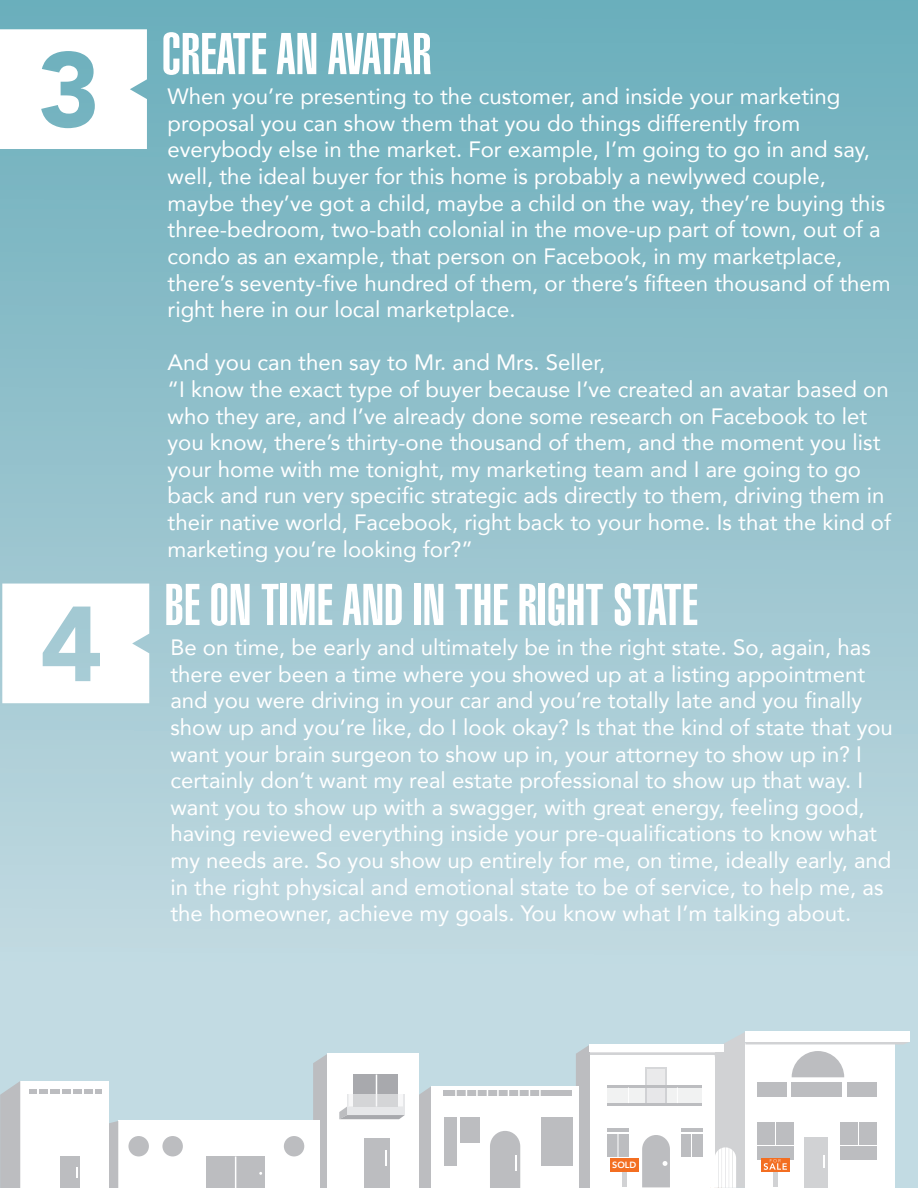
<style>
.page{position:relative;width:918px;height:1188px;background:#fff}
.page>*{position:absolute;margin:0;border:0;box-sizing:border-box;transform-origin:0 0}
.t1{font:900 extra-condensed 57.9px "Helvetica";color:#fff}
.t2{font:22.2px/26.5px "Avenir";color:#fff}
.t3{font:800 9px "Avenir";color:#fff}
</style>
<div class="page">
<div style="left:0;top:0;width:918px;height:1188px;background:linear-gradient(to bottom,#6daebb,#d0e1e8)"></div>
<svg style="left:0;top:29px;width:147px;height:120px"></svg>
<svg style="left:2px;top:584px;width:147px;height:119px"></svg>
<svg style="left:419px;top:1086px;width:12px;height:102px"></svg>
<div style="left:431px;top:1086px;width:148px;height:102px;background:#fff"></div>
<div style="left:445px;top:1117px;width:12px;height:48px;background:#bcbdc0"></div>
<div style="left:541px;top:1117px;width:32px;height:48px;background:#bcbdc0"></div>
<div style="left:460px;top:1117px;width:20px;height:25px;background:#bcbdc0"></div>
<div style="left:444px;top:1091px;width:128px;height:5px;background:#bcbdc0"></div>
<svg style="left:455px;top:1090px;width:2px;height:6px"></svg>
<svg style="left:476px;top:1090px;width:2px;height:6px"></svg>
<svg style="left:497px;top:1090px;width:2px;height:6px"></svg>
<svg style="left:518px;top:1090px;width:2px;height:6px"></svg>
<svg style="left:539px;top:1090px;width:2px;height:6px"></svg>
<svg style="left:490px;top:1131px;width:30px;height:57px;background:#c0c1c4"></svg>
<svg style="left:313px;top:1054px;width:14px;height:134px"></svg>
<div style="left:327px;top:1054px;width:92px;height:134px;background:#fff"></div>
<div style="left:364px;top:1138px;width:26px;height:50px;background:#bcbdc0"></div>
<div style="left:353px;top:1075px;width:45px;height:32px;background:#a8a9ad"></div>
<hr style="left:376px;top:1075px;width:1px;height:32px;background:#fff">
<svg style="left:339px;top:1094px;width:66px;height:25px"></svg>
<svg style="left:386px;top:1150px;width:1px;height:15px"></svg>
<div style="left:118px;top:1121px;width:201px;height:67px;background:#fff"></div>
<svg style="left:109px;top:1121px;width:9px;height:67px"></svg>
<div style="left:206px;top:1156px;width:59px;height:32px;background:#bcbdc0"></div>
<hr style="left:235px;top:1156px;width:1px;height:32px;background:#fff">
<div style="left:128px;top:1136px;width:21px;height:20px;background:#bcbdc0;border-radius:50%"></div>
<div style="left:162px;top:1136px;width:21px;height:20px;background:#bcbdc0;border-radius:50%"></div>
<div style="left:284px;top:1136px;width:20px;height:20px;background:#bcbdc0;border-radius:50%"></div>
<div style="left:20px;top:1081px;width:89px;height:107px;background:#fff"></div>
<div style="left:0;top:1081px;width:20px;height:107px;background:#bcbdc0"></div>
<svg style="left:29px;top:1089px;width:73px;height:5px"></svg>
<div style="left:61px;top:1156px;width:19px;height:32px;background:#bcbdc0"></div>
<svg style="left:576px;top:1032px;width:334px;height:156px"></svg>
<div style="left:745px;top:1032px;width:165px;height:10px;background:#fff"></div>
<h1 class="t1" style="left:162px;top:21px;width:271px">CREATE AN AVATAR</h1>
<p class="t2" style="left:168px;top:83px;width:725px">When you’re presenting to the customer, and inside your marketing proposal you can show them that you do things differently from everybody else in the market. For example, I’m going to go in and say, well, the ideal buyer for this home is probably a newlywed couple, maybe they’ve got a child, maybe a child on the way, they’re buying this three-bedroom, two-bath colonial in the move-up part of town, out of a condo as an example, that person on Facebook, in my marketplace, there’s seventy-five hundred of them, or there’s fifteen thousand of them right here in our local marketplace.</p>
<p class="t2" style="left:168px;top:349px;width:725px">And you can then say to Mr. and Mrs. Seller,<br>“I know the exact type of buyer because I’ve created an avatar based on who they are, and I’ve already done some research on Facebook to let you know, there’s thirty-one thousand of them, and the moment you list your home with me tonight, my marketing team and I are going to go back and run very specific strategic ads directly to them, driving them in their native world, Facebook, right back to your home. Is that the kind of marketing you’re looking for?”</p>
<h1 class="t1" style="left:165px;top:571px;width:535px">BE ON TIME AND IN THE RIGHT STATE</h1>
<p class="t2" style="left:170px;top:633px;width:724px">Be on time, be early and ultimately be in the right state. So, again, has there ever been a time where you showed up at a listing appointment and you were driving in your car and you’re totally late and you finally show up and you’re like, do I look okay? Is that the kind of state that you want your brain surgeon to show up in, your attorney to show up in? I certainly don’t want my real estate professional to show up that way. I want you to show up with a swagger, with great energy, feeling good, having reviewed everything inside your pre-qualifications to know what my needs are. So you show up entirely for me, on time, ideally early, and in the right physical and emotional state to be of service, to help me, as the homeowner, achieve my goals. You know what I’m talking about.</p>
<p class="t3" style="left:612px;top:1158px;width:26px">SOLD</p>
</div>
